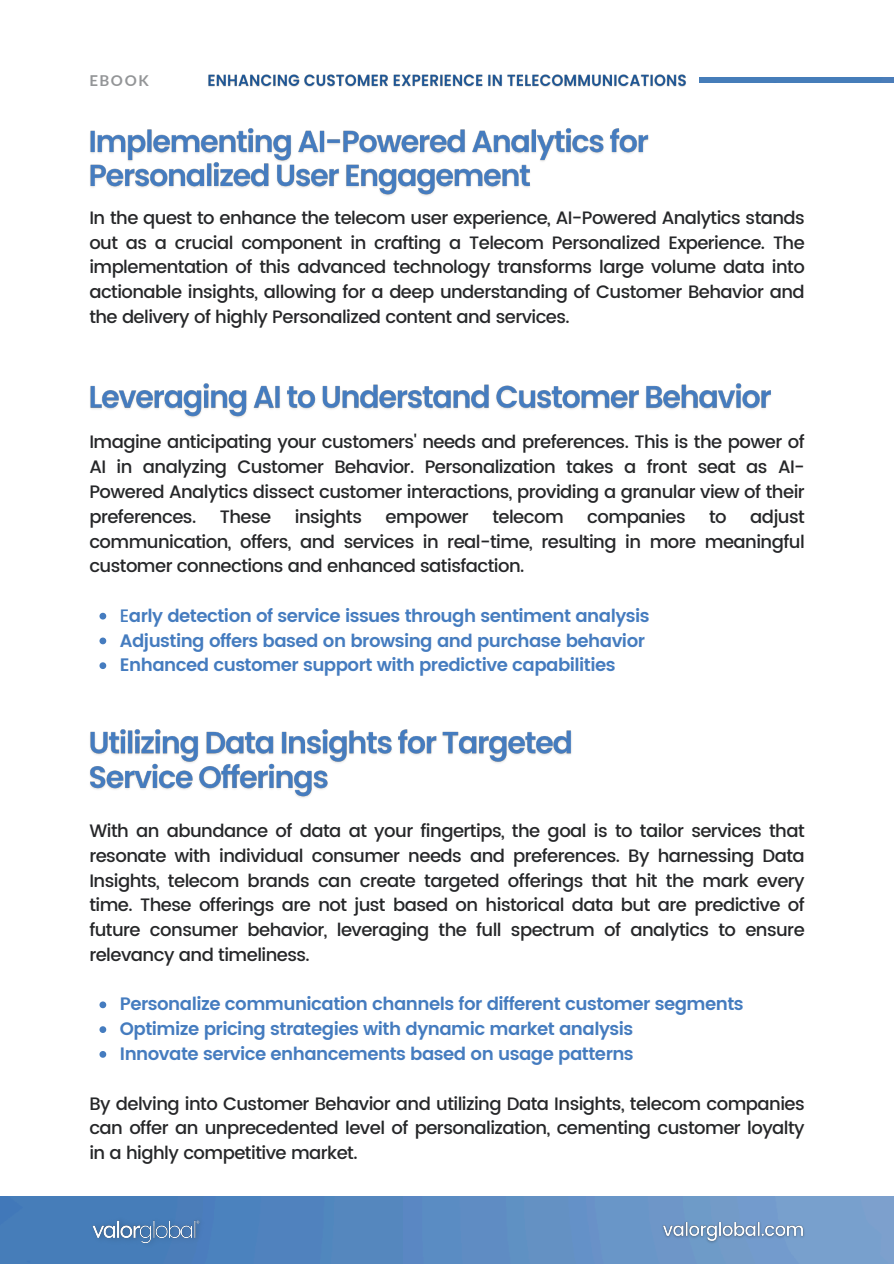
<style>
.page{position:relative;width:894px;height:1264px;background:#fff}
.page>*{position:absolute;margin:0;border:0;box-sizing:border-box;transform-origin:0 0}
.t1{font:500 18px/24.8px "Poppins";letter-spacing:-.03em;color:#262729;text-align:justify}
.t2{font:600 18px "Poppins";letter-spacing:-.03em;color:#457cbf}
.t3{font:700 15px "Lato";letter-spacing:.105em;color:#939597}
.s1{font-weight:500}
</style>
<div class="page">
<img style="left:0;top:1196px;width:893px;height:67px">
<img style="left:90px;top:128px;width:559px;height:68px">
<img style="left:90px;top:383px;width:681px;height:35px">
<svg style="left:99px;top:612px;width:7px;height:7px"></svg>
<svg style="left:99px;top:637px;width:7px;height:7px"></svg>
<svg style="left:99px;top:662px;width:7px;height:7px"></svg>
<img style="left:657px;top:1216px;width:151px;height:31px">
<img style="left:89px;top:1215px;width:116px;height:31px">
<img style="left:90px;top:729px;width:482px;height:69px">
<svg style="left:99px;top:1001px;width:7px;height:7px"></svg>
<svg style="left:99px;top:1026px;width:7px;height:6px"></svg>
<svg style="left:99px;top:1051px;width:7px;height:6px"></svg>
<img style="left:699px;top:77px;width:194px;height:6px">
<img style="left:208px;top:74px;width:478px;height:13px">
<p class="t3" style="left:89px;top:71px;width:61px">EBOOK</p>
<p class="t1" style="left:89px;top:205px;width:716px">In the quest to enhance the telecom user experience, AI-Powered Analytics stands out as a crucial component in crafting a Telecom Personalized Experience. The implementation of this advanced technology transforms large volume data into actionable insights, allowing for a deep understanding of Customer Behavior and the delivery of highly Personalized content and services.</p>
<h2 class="t1" style="left:89px;top:430px;width:716px">Imagine anticipating your customers' needs and preferences. This is the power of AI in analyzing Customer Behavior. Personalization takes a front seat as AI-Powered Analytics dissect customer interactions, providing a granular view of their preferences.</h2>
<h2 class="t1" style="left:89px;top:504px;width:716px;text-indent:660px">adjust communication, offers, and services in real-time, resulting in more meaningful customer connections and enhanced satisfaction.</h2>
<h2 class="t2" style="left:120px;top:605px;width:531px"><span class="s1">E</span>arly detection of service issues through sentiment analysis</h2>
<p class="t2" style="left:120px;top:630px;width:526px">Adjusting offers based on browsing and purchase behavior</p>
<p class="t2" style="left:120px;top:654px;width:497px">Enhanced customer support with predictive capabilities</p>
<h2 class="t1" style="left:220px;top:504px;width:53px">These</h2>
<h2 class="t1" style="left:295px;top:504px;width:69px">insights</h2>
<h2 class="t1" style="left:385px;top:504px;width:85px">empower</h2>
<h2 class="t1" style="left:492px;top:504px;width:73px">telecom</h2>
<h2 class="t1" style="left:587px;top:504px;width:100px">companies</h2>
<h2 class="t1" style="left:709px;top:504px;width:19px">to</h2>
<h2 class="t1" style="left:89px;top:818px;width:716px">With an abundance of data at your fingertips, the goal is to tailor services that resonate with individual consumer needs and preferences. By harnessing Data Insights, telecom brands can create targeted offerings that hit the mark every time. These offerings are not just based on historical data but are predictive of future consumer behavior, leveraging the full spectrum of analytics to ensure relevancy and timeliness.</h2>
<p class="t2" style="left:120px;top:993px;width:625px">Personalize communication channels for different customer segments</p>
<p class="t2" style="left:120px;top:1018px;width:514px">Optimize pricing strategies with dynamic market analysis</p>
<p class="t2" style="left:120px;top:1043px;width:515px">Innovate service enhancements based on usage patterns</p>
<h2 class="t1" style="left:89px;top:1090px;width:716px">By delving into Customer Behavior and utilizing Data Insights, telecom companies can offer an unprecedented level of personalization, cementing customer loyalty in a highly competitive market.</h2>
</div>
